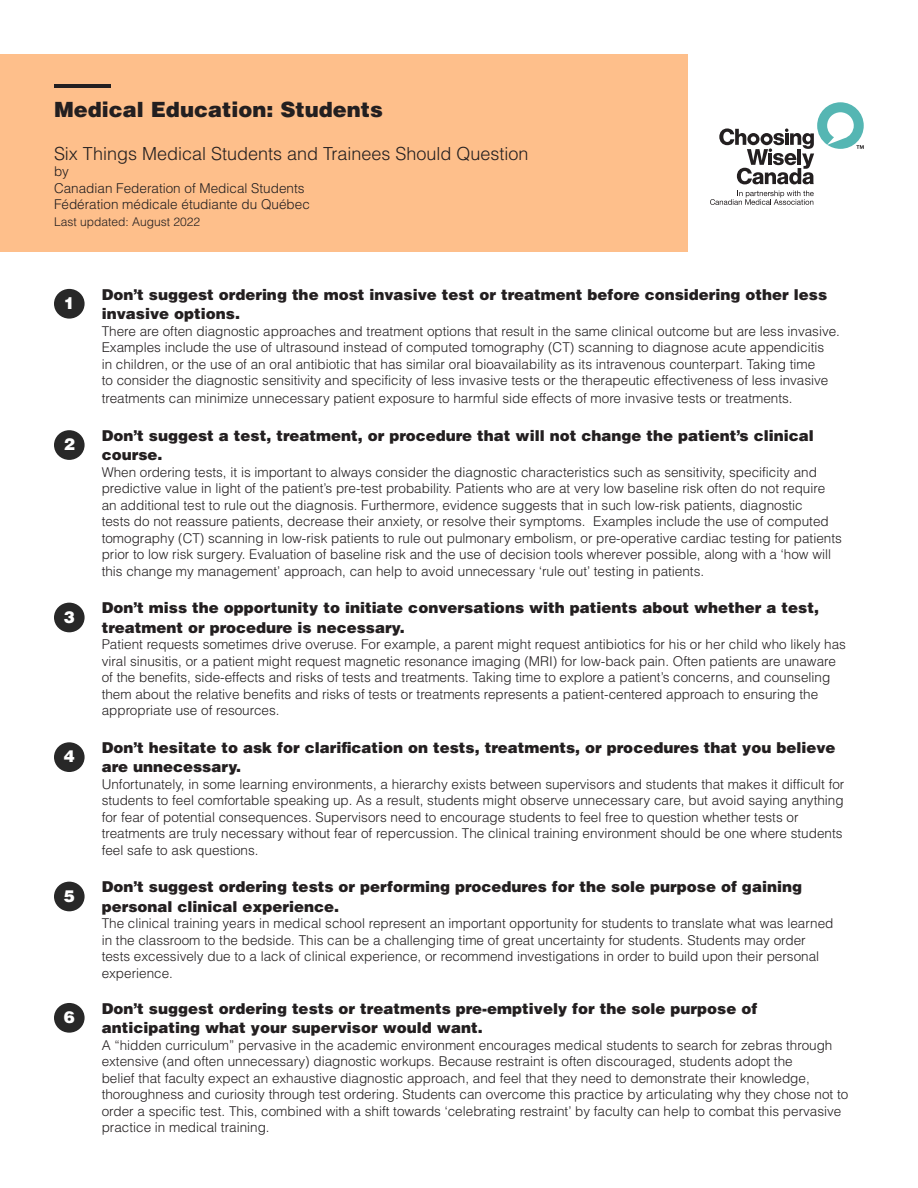
<style>
.page{position:relative;width:918px;height:1188px;background:#fff}
.page>*{position:absolute;margin:0;border:0;box-sizing:border-box;transform-origin:0 0}
.t1{font:900 21px "Helvetica LT Std";color:#231f20}
.t2{font:300 18px "Helvetica LT Std";color:#231f20}
.t3{font:900 16.5px "Helvetica LT Std";color:#fff}
.t4{font:900 15px/19.5px "Helvetica LT Std";color:#231f20}
.t5{font:300 13.5px/16.5px "Helvetica LT Std";color:#231f20}
.t6{font:300 12px "Helvetica LT Std";color:#231f20}
</style>
<div class="page">
<div style="left:54px;top:882px;width:31px;height:29px;background:#282828;border-radius:50%"></div>
<div style="left:54px;top:742px;width:31px;height:30px;background:#282828;border-radius:50%"></div>
<div style="left:54px;top:603px;width:31px;height:29px;background:#282828;border-radius:50%"></div>
<div style="left:54px;top:430px;width:31px;height:30px;background:#282828;border-radius:50%"></div>
<svg style="left:719px;top:102px;width:145px;height:82px"></svg>
<svg style="left:710px;top:191px;width:104px;height:14px"></svg>
<div style="left:54px;top:289px;width:31px;height:30px;background:#282828;border-radius:50%"></div>
<div style="left:0;top:54px;width:688px;height:198px;background:#febf8b"></div>
<hr style="left:54px;top:85px;width:57px;height:3px;background:#231f20">
<div style="left:54px;top:1003px;width:31px;height:30px;background:#282828;border-radius:50%"></div>
<p class="t1" style="left:54px;top:96px;width:331px">Medical Education: Students</p>
<p class="t2" style="left:54px;top:142px;width:476px">Six Things Medical Students and Trainees Should Question</p>
<p class="t5" style="left:54px;top:163px;width:16px">by</p>
<p class="t5" style="left:54px;top:180px;width:252px">Canadian Federation of Medical Students</p>
<p class="t5" style="left:54px;top:196px;width:257px">Fédération médicale étudiante du Québec</p>
<p class="t6" style="left:54px;top:214px;width:148px">Last updated: August 2022</p>
<p class="t3" style="left:64px;top:292px;width:13px">1</p>
<p class="t3" style="left:64px;top:434px;width:13px">2</p>
<p class="t3" style="left:64px;top:606px;width:13px">3</p>
<p class="t3" style="left:64px;top:746px;width:13px">4</p>
<p class="t3" style="left:64px;top:885px;width:13px">5</p>
<p class="t3" style="left:64px;top:1006px;width:13px">6</p>
<p class="t4" style="left:102px;top:284px;width:727px">Don’t suggest ordering the most invasive test or treatment before considering other less invasive options.</p>
<p class="t5" style="left:102px;top:323px;width:740px">There are often diagnostic approaches and treatment options that result in the same clinical outcome but are less invasive.<br>Examples include the use of ultrasound instead of computed tomography (CT) scanning to diagnose acute appendicitis<br>in children, or the use of an oral antibiotic that has similar oral bioavailability as its intravenous counterpart. Taking time<br>to consider the diagnostic sensitivity and specificity of less invasive tests or the therapeutic effectiveness of less invasive</p>
<p class="t5" style="left:102px;top:390px;width:693px">treatments can minimize unnecessary patient exposure to harmful side effects of more invasive tests or treatments.</p>
<p class="t4" style="left:102px;top:425px;width:714px">Don’t suggest a test, treatment, or procedure that will not change the patient’s clinical course.</p>
<p class="t5" style="left:102px;top:464px;width:742px">When ordering tests, it is important to always consider the diagnostic characteristics such as sensitivity, specificity and predictive value in light of the patient’s pre-test probability. Patients who are at very low baseline risk often do not require an additional test to rule out the diagnosis. Furthermore, evidence suggests that in such low-risk patients, diagnostic<br>tests do not reassure patients, decrease their anxiety, or resolve their symptoms. Examples include the use of computed tomography (CT) scanning in low-risk patients to rule out pulmonary embolism, or pre-operative cardiac testing for patients prior to low risk surgery. Evaluation of baseline risk and the use of decision tools wherever possible, along with a ‘how will this change my management’ approach, can help to avoid unnecessary ‘rule out’ testing in patients.</p>
<p class="t4" style="left:102px;top:598px;width:719px">Don’t miss the opportunity to initiate conversations with patients about whether a test, treatment or procedure is necessary.</p>
<p class="t5" style="left:102px;top:636px;width:746px">Patient requests sometimes drive overuse. For example, a parent might request antibiotics for his or her child who likely has viral sinusitis, or a patient might request magnetic resonance imaging (MRI) for low-back pain. Often patients are unaware of the benefits, side-effects and risks of tests and treatments. Taking time to explore a patient’s concerns, and counseling them about the relative benefits and risks of tests or treatments represents a patient-centered approach to ensuring the appropriate use of resources.</p>
<p class="t4" style="left:102px;top:737px;width:735px">Don’t hesitate to ask for clarification on tests, treatments, or procedures that you believe are unnecessary.</p>
<p class="t5" style="left:102px;top:776px;width:744px">Unfortunately, in some learning environments, a hierarchy exists between supervisors and students that makes it difficult for students to feel comfortable speaking up. As a result, students might observe unnecessary care, but avoid saying anything for fear of potential consequences. Supervisors need to encourage students to feel free to question whether tests or treatments are truly necessary without fear of repercussion. The clinical training environment should be one where students feel safe to ask questions.</p>
<p class="t4" style="left:102px;top:877px;width:702px">Don’t suggest ordering tests or performing procedures for the sole purpose of gaining personal clinical experience.</p>
<p class="t5" style="left:102px;top:915px;width:733px">The clinical training years in medical school represent an important opportunity for students to translate what was learned in the classroom to the bedside. This can be a challenging time of great uncertainty for students. Students may order tests excessively due to a lack of clinical experience, or recommend investigations in order to build upon their personal experience.</p>
<p class="t4" style="left:102px;top:998px;width:657px">Don’t suggest ordering tests or treatments pre-emptively for the sole purpose of anticipating what your supervisor would want.</p>
<p class="t5" style="left:102px;top:1037px;width:748px">A “hidden curriculum” pervasive in the academic environment encourages medical students to search for zebras through extensive (and often unnecessary) diagnostic workups. Because restraint is often discouraged, students adopt the<br>belief that faculty expect an exhaustive diagnostic approach, and feel that they need to demonstrate their knowledge, thoroughness and curiosity through test ordering. Students can overcome this practice by articulating why they chose not to order a specific test. This, combined with a shift towards ‘celebrating restraint’ by faculty can help to combat this pervasive practice in medical training.</p>
</div>
